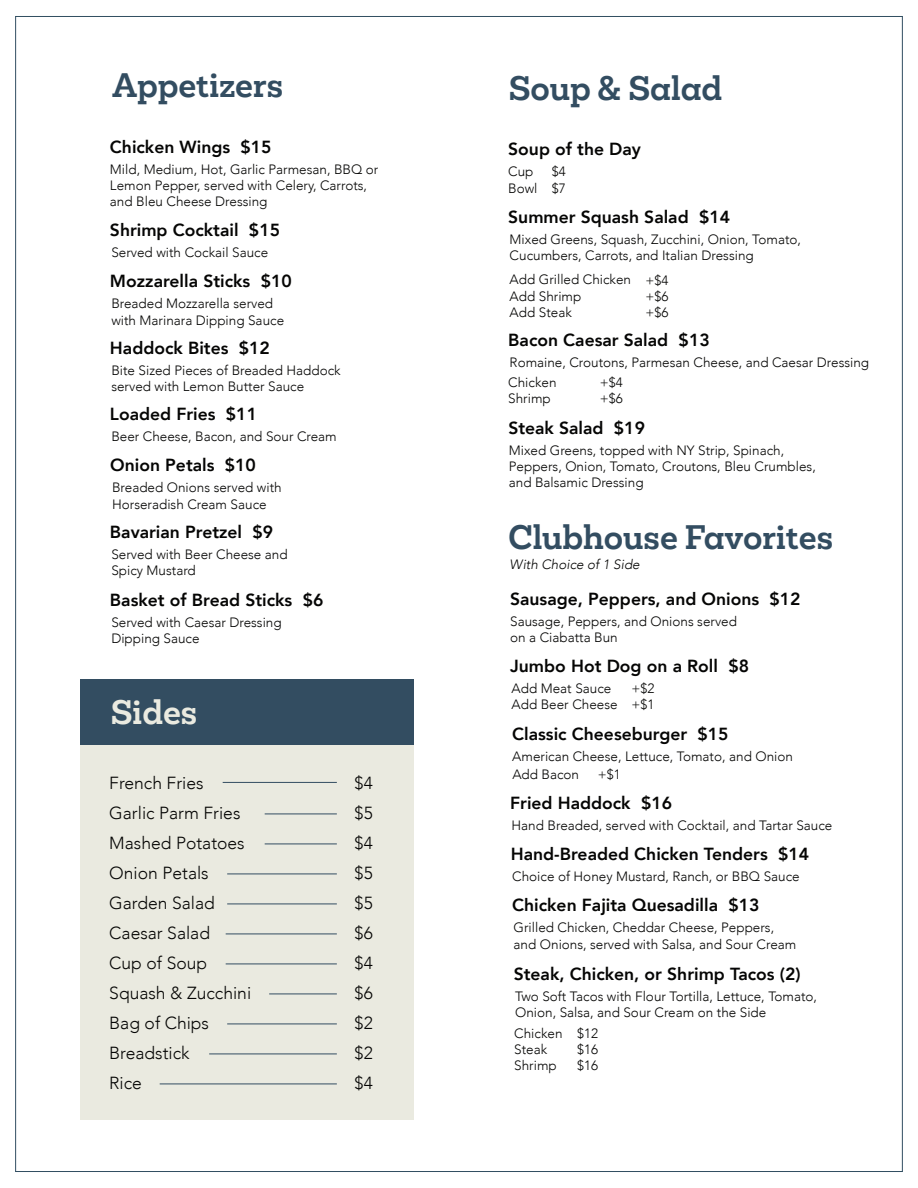
<style>
.page{position:relative;width:918px;height:1188px;background:#fff}
.page>*{position:absolute;margin:0;border:0;box-sizing:border-box;transform-origin:0 0}
.t1{font:700 31.05px "Mokoko";color:#334d61}
.t2{font:700 31.05px "Mokoko";color:#eaeae0}
.t3{font:800 17.55px "Avenir";color:#050504}
.t4{font:300 17.55px/30px "Avenir";color:#050504}
.t5{font:300 13.5px/16.2px "Avenir";color:#050504}
.t6{font:italic 300 13.5px "Avenir";color:#050504}
</style>
<div class="page">
<div style="left:80px;top:680px;width:334px;height:440px;background:#eaeae0"></div>
<div style="left:80px;top:679px;width:334px;height:66px;background:#334d61"></div>
<hr style="left:223px;top:782px;width:114px;height:1px;background:#334d61">
<hr style="left:265px;top:814px;width:72px;height:1px;background:#334d61">
<hr style="left:265px;top:844px;width:72px;height:1px;background:#334d61">
<hr style="left:227px;top:874px;width:110px;height:1px;background:#334d61">
<hr style="left:227px;top:904px;width:110px;height:1px;background:#334d61">
<hr style="left:226px;top:934px;width:111px;height:1px;background:#334d61">
<hr style="left:226px;top:964px;width:111px;height:1px;background:#334d61">
<hr style="left:269px;top:994px;width:68px;height:1px;background:#334d61">
<hr style="left:227px;top:1024px;width:110px;height:1px;background:#334d61">
<hr style="left:209px;top:1054px;width:128px;height:1px;background:#334d61">
<hr style="left:160px;top:1084px;width:177px;height:1px;background:#334d61">
<h1 class="t1" style="left:112px;top:65px;width:173px">Appetizers</h1>
<p class="t3" style="left:110px;top:133px;width:163px">Chicken Wings $15</p>
<p class="t5" style="left:110px;top:161px;width:270px">Mild, Medium, Hot, Garlic Parmesan, BBQ or<br>Lemon Pepper, served with Celery, Carrots, and Bleu Cheese Dressing</p>
<p class="t3" style="left:110px;top:217px;width:172px">Shrimp Cocktail $15</p>
<p class="t5" style="left:111px;top:245px;width:158px">Served with Cockail Sauce</p>
<p class="t3" style="left:110px;top:268px;width:183px">Mozzarella Sticks $10</p>
<p class="t5" style="left:111px;top:296px;width:174px">Breaded Mozzarella served with Marinara Dipping Sauce</p>
<p class="t3" style="left:110px;top:334px;width:161px">Haddock Bites $12</p>
<p class="t5" style="left:111px;top:362px;width:231px">Bite Sized Pieces of Breaded Haddock served with Lemon Butter Sauce</p>
<p class="t3" style="left:110px;top:400px;width:149px">Loaded Fries $11</p>
<p class="t5" style="left:111px;top:428px;width:227px">Beer Cheese, Bacon, and Sour Cream</p>
<p class="t3" style="left:110px;top:452px;width:147px">Onion Petals $10</p>
<p class="t5" style="left:112px;top:480px;width:171px">Breaded Onions served with<br>Horseradish Cream Sauce</p>
<p class="t3" style="left:110px;top:518px;width:165px">Bavarian Pretzel $9</p>
<p class="t5" style="left:111px;top:547px;width:178px">Served with Beer Cheese and<br>Spicy Mustard</p>
<p class="t3" style="left:110px;top:586px;width:215px">Basket of Bread Sticks $6</p>
<p class="t5" style="left:111px;top:615px;width:172px">Served with Caesar Dressing<br>Dipping Sauce</p>
<h1 class="t2" style="left:111px;top:691px;width:88px">Sides</h1>
<p class="t4" style="left:109px;top:768px;width:143px">French Fries<br>Garlic Parm Fries<br>Mashed Potatoes<br>Onion Petals<br>Garden Salad<br>Caesar Salad<br>Cup of Soup<br>Squash &amp; Zucchini<br>Bag of Chips<br>Breadstick<br>Rice</p>
<p class="t4" style="left:355px;top:768px;width:20px;text-align:justify">$4 $5 $4 $5 $5 $6 $4 $6 $2 $2 $4</p>
<h1 class="t1" style="left:509px;top:67px;width:215px">Soup &amp; Salad</h1>
<p class="t3" style="left:508px;top:136px;width:134px">Soup of the Day</p>
<p class="t5" style="left:508px;top:164px;width:31px">Cup<br>Bowl</p>
<p class="t5" style="left:552px;top:164px;width:16px">$4 $7</p>
<p class="t3" style="left:508px;top:203px;width:223px">Summer Squash Salad $14</p>
<p class="t5" style="left:510px;top:231px;width:293px">Mixed Greens, Squash, Zucchini, Onion, Tomato,<br>Cucumbers, Carrots, and Italian Dressing</p>
<p class="t5" style="left:510px;top:272px;width:123px">Add Grilled Chicken<br>Add Shrimp<br>Add Steak</p>
<p class="t5" style="left:645px;top:272px;width:25px;text-align:justify">+$4 +$6 +$6</p>
<p class="t3" style="left:508px;top:326px;width:203px">Bacon Caesar Salad $13</p>
<p class="t5" style="left:510px;top:354px;width:361px">Romaine, Croutons, Parmesan Cheese, and Caesar Dressing</p>
<p class="t5" style="left:508px;top:374px;width:50px">Chicken<br>Shrimp</p>
<p class="t5" style="left:600px;top:374px;width:25px">+$4 +$6</p>
<p class="t3" style="left:508px;top:414px;width:138px">Steak Salad $19</p>
<p class="t5" style="left:509px;top:442px;width:308px">Mixed Greens, topped with NY Strip, Spinach,<br>Peppers, Onion, Tomato, Croutons, Bleu Crumbles, and Balsamic Dressing</p>
<h1 class="t1" style="left:508px;top:517px;width:327px">Clubhouse Favorites</h1>
<p class="t6" style="left:510px;top:556px;width:132px">With Choice of 1 Side</p>
<p class="t3" style="left:510px;top:585px;width:292px">Sausage, Peppers, and Onions $12</p>
<p class="t5" style="left:510px;top:613px;width:228px">Sausage, Peppers, and Onions served on a Ciabatta Bun</p>
<p class="t3" style="left:510px;top:652px;width:240px">Jumbo Hot Dog on a Roll $8</p>
<p class="t5" style="left:512px;top:680px;width:108px">Add Meat Sauce<br>Add Beer Cheese</p>
<p class="t5" style="left:632px;top:680px;width:25px">+$2 +$1</p>
<p class="t3" style="left:512px;top:720px;width:218px">Classic Cheeseburger $15</p>
<p class="t5" style="left:512px;top:748px;width:282px">American Cheese, Lettuce, Tomato, and Onion</p>
<p class="t3" style="left:510px;top:790px;width:163px">Fried Haddock $16</p>
<p class="t5" style="left:512px;top:818px;width:322px">Hand Breaded, served with Cocktail, and Tartar Sauce</p>
<p class="t3" style="left:511px;top:840px;width:300px">Hand-Breaded Chicken Tenders $14</p>
<p class="t5" style="left:512px;top:868px;width:289px">Choice of Honey Mustard, Ranch, or BBQ Sauce</p>
<p class="t5" style="left:512px;top:767px;width:68px">Add Bacon</p>
<p class="t5" style="left:598px;top:767px;width:25px">+$1</p>
<p class="t3" style="left:512px;top:892px;width:249px">Chicken Fajita Quesadilla $13</p>
<p class="t5" style="left:514px;top:920px;width:284px">Grilled Chicken, Cheddar Cheese, Peppers, and Onions, served with Salsa, and Sour Cream</p>
<p class="t3" style="left:514px;top:960px;width:288px">Steak, Chicken, or Shrimp Tacos (2)</p>
<p class="t5" style="left:515px;top:989px;width:304px">Two Soft Tacos with Flour Tortilla, Lettuce, Tomato,<br>Onion, Salsa, and Sour Cream on the Side</p>
<p class="t5" style="left:514px;top:1025px;width:50px">Chicken<br>Steak<br>Shrimp</p>
<p class="t5" style="left:577px;top:1025px;width:23px;text-align:justify">$12 $16 $16</p>
</div>
